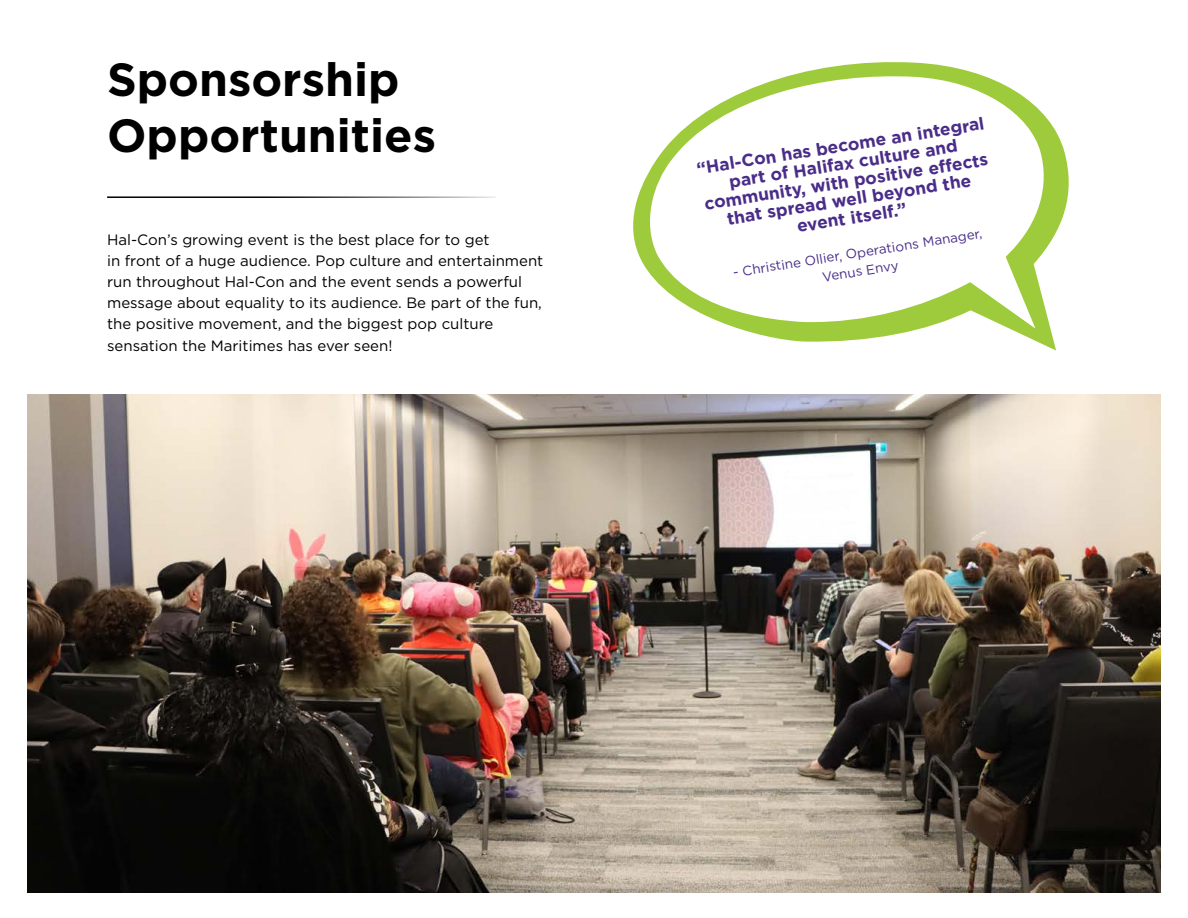
<style>
.page{position:relative;width:1188px;height:918px;background:#fff}
.page>*{position:absolute;margin:0;border:0;box-sizing:border-box;transform-origin:0 0}
.t1{font:700 46.5px/55.8px "Gotham";color:#000}
.t2{font:700 17.4px/18.1px "Gotham";color:#4a2d89;text-align:center}
.t3{font:15px/21.1px "Gotham";color:#000}
.t4{font:13.5px/18.5px "Gotham";color:#4a2d89;text-align:center}
</style>
<div class="page">
<img style="left:27px;top:394px;width:1134px;height:498px">
<svg style="left:633px;top:62px;width:436px;height:289px"></svg>
<hr style="left:107px;top:196px;width:389px;height:2px;background:#000">
<h1 class="t1" style="left:107px;top:50px;width:331px">Sponsorship<br>Opportunities</h1>
<p class="t3" style="left:107px;top:229px;width:438px">Hal-Con’s growing event is the best place for to get<br>in front of a huge audience. Pop culture and entertainment run throughout Hal-Con and the event sends a powerful message about equality to its audience. Be part of the fun, the positive movement, and the biggest pop culture sensation the Maritimes has ever seen!</p>
<p class="t2" style="left:695px;top:159px;width:292px;rotate:-9deg">“Hal-Con has become an integral part of Halifax culture and community, with positive effects that spread well beyond the event itself.”</p>
<p class="t4" style="left:732px;top:263px;width:253px;rotate:-9deg">- Christine Ollier, Operations Manager,<br>Venus Envy</p>
</div>
